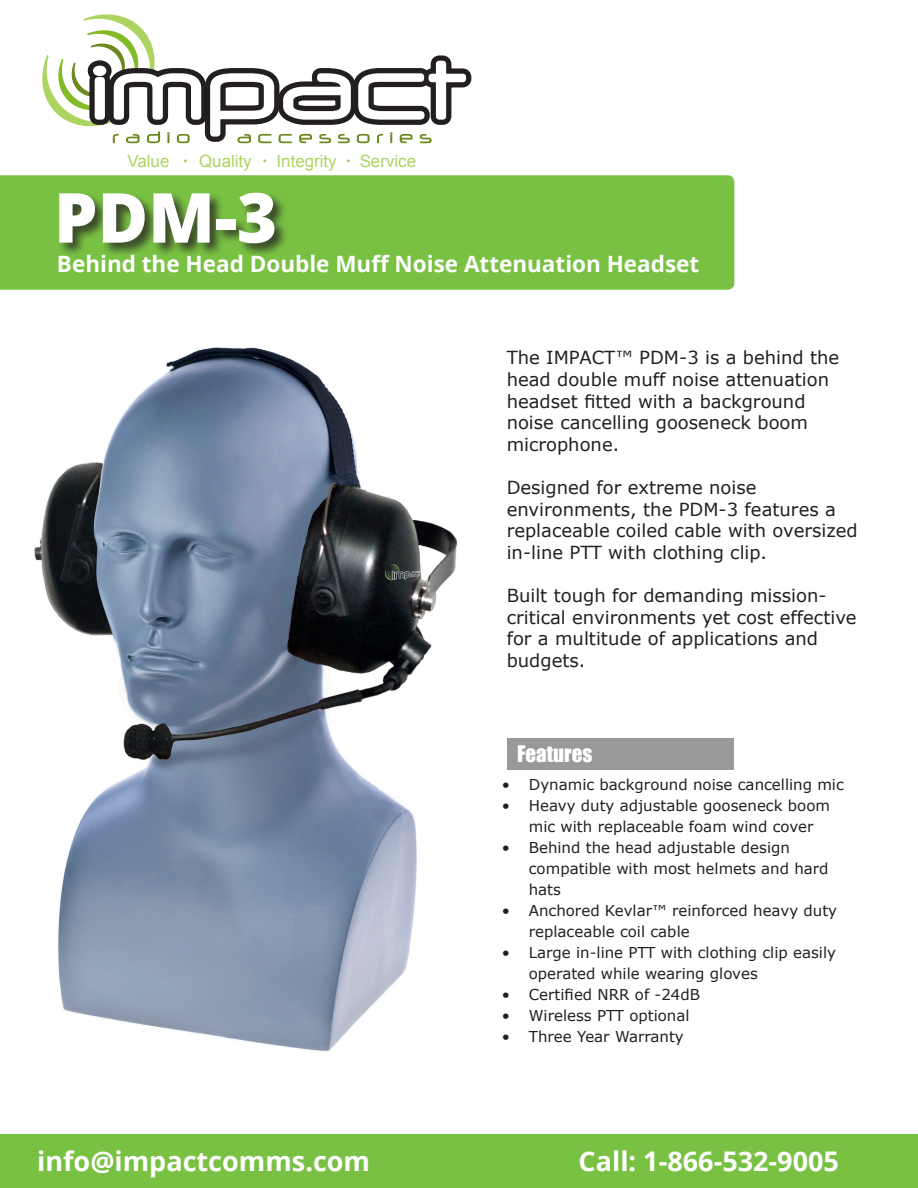
<style>
.page{position:relative;width:918px;height:1188px;background:#fff}
.page>*{position:absolute;margin:0;border:0;box-sizing:border-box;transform-origin:0 0}
.t1{font:800 69px "Open Sans";color:#fff}
.t2{font:700 27px "Open Sans";color:#fff}
.t3{font:700 22.5px "Open Sans";color:#fff}
.t4{font:21px "Impact";color:#fff}
.t5{font:18px/21.6px "Verdana";color:#231f20}
.t6{font:16.95px "Arial";color:#add461}
.t7{font:15px/21px "Verdana";color:#231f20}
</style>
<div class="page">
<img style="left:34px;top:347px;width:483px;height:704px">
<div style="left:0;top:175px;width:734px;height:115px;background:#79c143"></div>
<div style="left:58px;top:191px;width:231px;height:67px;background:#231f20;opacity:.75"></div>
<svg style="left:42px;top:14px;width:429px;height:129px"></svg>
<div style="left:507px;top:738px;width:226px;height:31px;background:#999"></div>
<div style="left:0;top:1134px;width:918px;height:54px;background:#79c143"></div>
<p class="t6" style="left:127px;top:150px;width:44px">Value</p>
<p class="t6" style="left:199px;top:150px;width:54px">Quality</p>
<p class="t6" style="left:277px;top:150px;width:62px">Integrity</p>
<p class="t6" style="left:360px;top:150px;width:58px">Service</p>
<p class="t1" style="left:54px;top:165px;width:225px">PDM-3</p>
<p class="t3" style="left:57px;top:248px;width:644px">Behind the Head Double Muff Noise Attenuation Headset</p>
<p class="t5" style="left:507px;top:347px;width:334px">The IMPACT™ PDM-3 is a behind the head double muff noise attenuation headset fitted with a background noise cancelling gooseneck boom microphone.</p>
<p class="t5" style="left:507px;top:477px;width:353px">Designed for extreme noise environments, the PDM-3 features a replaceable coiled cable with oversized in-line PTT with clothing clip.</p>
<p class="t5" style="left:507px;top:585px;width:351px">Built tough for demanding mission&shy;critical environments yet cost effective for a multitude of applications and budgets.</p>
<p class="t4" style="left:517px;top:737px;width:77px">Features</p>
<p class="t7" style="left:502px;top:774px;width:344px">• Dynamic background noise cancelling mic</p>
<p class="t7" style="left:529px;top:795px;width:303px;text-indent:-27px">• Heavy duty adjustable gooseneck boom mic with replaceable foam wind cover</p>
<p class="t7" style="left:529px;top:837px;width:301px;text-indent:-27px">• Behind the head adjustable design compatible with most helmets and hard hats</p>
<p class="t7" style="left:529px;top:900px;width:310px;text-indent:-27px">• Anchored Kevlar™ reinforced heavy duty replaceable coil cable</p>
<p class="t7" style="left:529px;top:942px;width:309px;text-indent:-27px">• Large in-line PTT with clothing clip easily operated while wearing gloves</p>
<p class="t7" style="left:502px;top:984px;width:200px">• Certified NRR of -24dB</p>
<p class="t7" style="left:502px;top:1005px;width:189px">• Wireless PTT optional</p>
<p class="t7" style="left:502px;top:1026px;width:184px">• Three Year Warranty</p>
<p class="t2" style="left:37px;top:1142px;width:334px">info@impactcomms.com</p>
<p class="t2" style="left:579px;top:1142px;width:262px">Call: 1-866-532-9005</p>
</div>
